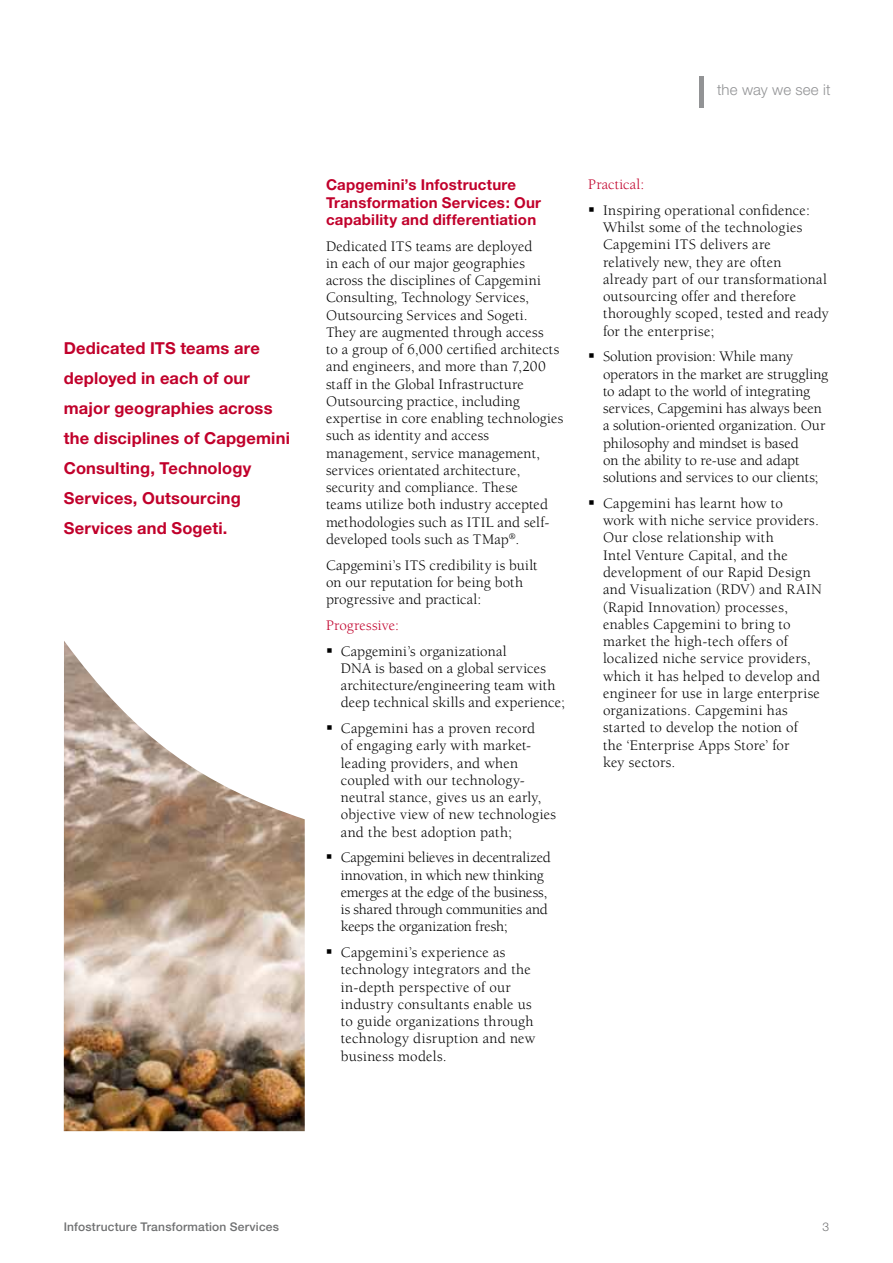
<style>
.page{position:relative;width:893px;height:1263px;background:#fff}
.page>*{position:absolute;margin:0;border:0;box-sizing:border-box;transform-origin:0 0}
.t1{font:700 16.5px/30px "Helvetica Neue";letter-spacing:.01em;color:#c1002b}
.t2{font:15px/17.2px "Berkeley Std";letter-spacing:.01em;color:#000}
.t3{font:15px/17.2px "Berkeley Std";letter-spacing:-.015em;color:#000}
.t4{font:700 15px/17.2px "Helvetica Neue";letter-spacing:.015em;color:#c1002b}
.t5{font:15px "Berkeley Std";letter-spacing:.015em;color:#c1002b}
.t6{font:300 15px "Helvetica Neue";letter-spacing:.005em;color:#929395}
.t7{font:500 12px "Helvetica Neue";letter-spacing:.015em;color:#707172}
.t8{font:300 12px "Helvetica Neue";color:#707172}
</style>
<div class="page">
<hr style="left:699px;top:76px;width:4px;height:32px;background:#929395">
<img style="left:64px;top:641px;width:241px;height:490px">
<p class="t1" style="left:64px;top:333px;width:228px">Dedicated ITS teams are deployed in each of our major geographies across the disciplines of Capgemini<br>Consulting, Technology<br>Services, Outsourcing<br>Services and Sogeti.</p>
<p class="t6" style="left:717px;top:80px;width:115px">the way we see it</p>
<p class="t4" style="left:326px;top:176px;width:217px">Capgemini’s Infostructure<br>Transformation Services: Our capability and differentiation</p>
<p class="t2" style="left:326px;top:237px;width:239px">Dedicated ITS teams are deployed<br>in each of our major geographies across the disciplines of Capgemini Consulting, Technology Services, Outsourcing Services and Sogeti.<br>They are augmented through access<br>to a group of 6,000 certified architects and engineers, and more than 7,200 staff in the Global Infrastructure Outsourcing practice, including expertise in core enabling technologies such as identity and access management, service management, services orientated architecture, security and compliance. These<br>teams utilize both industry accepted methodologies such as ITIL and self&shy;developed tools such as TMap<sup>®</sup>.</p>
<p class="t2" style="left:326px;top:556px;width:213px">Capgemini’s ITS credibility is built on our reputation for being both progressive and practical:</p>
<p class="t5" style="left:326px;top:617px;width:74px">Progressive:</p>
<p class="t2" style="left:341px;top:643px;width:225px">Capgemini’s organizational<br>DNA is based on a global services architecture/engineering team with deep technical skills and experience;</p>
<p class="t2" style="left:341px;top:720px;width:217px">Capgemini has a proven record<br>of engaging early with market&shy;leading providers, and when coupled with our technology&shy;neutral stance, gives us an early, objective view of new technologies and the best adoption path;</p>
<p class="t3" style="left:341px;top:849px;width:212px">Capgemini believes in decentralized innovation, in which new thinking emerges at the edge of the business, is shared through communities and keeps the organization fresh;</p>
<p class="t2" style="left:341px;top:944px;width:196px">Capgemini’s experience as technology integrators and the in-depth perspective of our industry consultants enable us to guide organizations through technology disruption and new business models.</p>
<p class="t5" style="left:588px;top:176px;width:58px">Practical:</p>
<p class="t2" style="left:603px;top:202px;width:227px">Inspiring operational confidence:<br>Whilst some of the technologies<br>Capgemini ITS delivers are relatively new, they are often already part of our transformational outsourcing offer and therefore thoroughly scoped, tested and ready for the enterprise;</p>
<p class="t2" style="left:603px;top:348px;width:227px">Solution provision: While many operators in the market are struggling to adapt to the world of integrating services, Capgemini has always been a solution-oriented organization. Our philosophy and mindset is based<br>on the ability to re-use and adapt solutions and services to our clients;</p>
<p class="t2" style="left:603px;top:495px;width:220px">Capgemini has learnt how to<br>work with niche service providers.<br>Our close relationship with<br>Intel Venture Capital, and the development of our Rapid Design and Visualization (RDV) and RAIN (Rapid Innovation) processes, enables Capgemini to bring to market the high-tech offers of localized niche service providers, which it has helped to develop and engineer for use in large enterprise organizations. Capgemini has started to develop the notion of<br>the ‘Enterprise Apps Store’ for<br>key sectors.</p>
<p class="t7" style="left:64px;top:1220px;width:217px">Infostructure Transformation Services</p>
<p class="t8" style="left:822px;top:1219px;width:8px">3</p>
</div>
